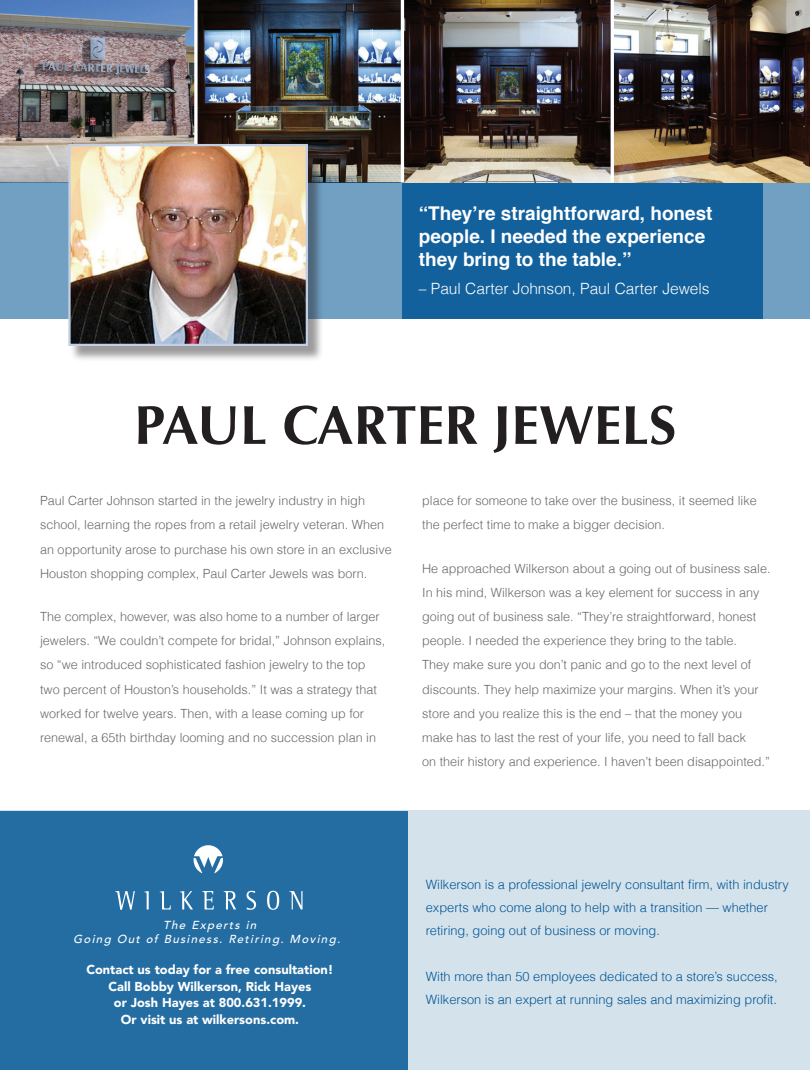
<style>
.page{position:relative;width:810px;height:1070px;background:#fff}
.page>*{position:absolute;margin:0;border:0;box-sizing:border-box;transform-origin:0 0}
.t1{font:700 55px "Optima";color:#231f20}
.t2{font:700 19px/23px "Helvetica";color:#fff}
.t3{font:300 15.5px "Helvetica";color:#fff}
.t4{font:300 12.88px/23.1px "Helvetica";color:#005594}
.t5{font:900 12.88px/16.6px "Avenir";color:#fff;text-align:center}
.t6{font:300 12.62px/24.2px "Helvetica";color:#69696c}
.t7{font:italic 500 11.5px/13.8px "Avenir";color:#fff;text-align:center}
</style>
<div class="page">
<svg style="left:0;top:810px;width:810px;height:259px;fill:#d4e2ec"></svg>
<svg style="left:115px;top:891px;width:20px;height:18px"></svg>
<svg style="left:144px;top:891px;width:5px;height:18px"></svg>
<svg style="left:160px;top:891px;width:11px;height:18px"></svg>
<svg style="left:180px;top:891px;width:13px;height:18px"></svg>
<svg style="left:202px;top:891px;width:12px;height:18px"></svg>
<svg style="left:224px;top:891px;width:12px;height:18px"></svg>
<svg style="left:247px;top:890px;width:9px;height:19px"></svg>
<svg style="left:267px;top:890px;width:12px;height:19px"></svg>
<svg style="left:289px;top:891px;width:13px;height:18px"></svg>
<svg style="left:194px;top:845px;width:29px;height:28px"></svg>
<img style="left:0;top:0;width:401px;height:182px">
<div style="left:0;top:182px;width:810px;height:136px;background:#71a0c3"></div>
<svg style="left:194px;top:0;width:4px;height:144px"></svg>
<div style="left:402px;top:182px;width:361px;height:136px;background:#13619c"></div>
<div style="left:70px;top:146px;width:254px;height:215px;background:#231f20;opacity:.45"></div>
<img style="left:71px;top:147px;width:234px;height:196px">
<div style="left:68px;top:144px;width:240px;height:202px;border:2px solid #c2cee4"></div>
<img style="left:404px;top:0;width:406px;height:182px">
<svg style="left:610px;top:0;width:4px;height:182px"></svg>
<h2 class="t2" style="left:419px;top:202px;width:295px">“They’re straightforward, honest people. I needed the experience they bring to the table.”</h2>
<p class="t3" style="left:419px;top:279px;width:292px">– Paul Carter Johnson, Paul Carter Jewels</p>
<h1 class="t1" style="left:134px;top:393px;width:543px">PAUL CARTER JEWELS</h1>
<p class="t6" style="left:40px;top:488px;width:353px">Paul Carter Johnson started in the jewelry industry in high school, learning the ropes from a retail jewelry veteran. When an opportunity arose to purchase his own store in an exclusive Houston shopping complex, Paul Carter Jewels was born.</p>
<p class="t6" style="left:40px;top:604px;width:347px">The complex, however, was also home to a number of larger jewelers. “We couldn’t compete for bridal,” Johnson explains, so “we introduced sophisticated fashion jewelry to the top two percent of Houston’s households.” It was a strategy that worked for twelve years. Then, with a lease coming up for renewal, a 65th birthday looming and no succession plan in</p>
<p class="t6" style="left:422px;top:488px;width:336px">place for someone to take over the business, it seemed like the perfect time to make a bigger decision.</p>
<p class="t6" style="left:422px;top:555px;width:350px">He approached Wilkerson about a going out of business sale.<br>In his mind, Wilkerson was a key element for success in any going out of business sale. “They’re straightforward, honest people. I needed the experience they bring to the table.<br>They make sure you don’t panic and go to the next level of discounts. They help maximize your margins. When it’s your store and you realize this is the end – that the money you make has to last the rest of your life, you need to fall back<br>on their history and experience. I haven’t been disappointed.”</p>
<p class="t7" style="left:73px;top:918px;width:271px">The Experts in<br>Going Out of Business. Retiring. Moving.</p>
<p class="t5" style="left:86px;top:961px;width:249px">Contact us today for a free consultation!<br>Call Bobby Wilkerson, Rick Hayes<br>or Josh Hayes at 800.631.1999.<br>Or visit us at wilkersons.com.</p>
<p class="t4" style="left:426px;top:872px;width:364px">Wilkerson is a professional jewelry consultant firm, with industry experts who come along to help with a transition — whether retiring, going out of business or moving.</p>
<p class="t4" style="left:426px;top:964px;width:353px">With more than 50 employees dedicated to a store’s success,<br>Wilkerson is an expert at running sales and maximizing profit.</p>
</div>
